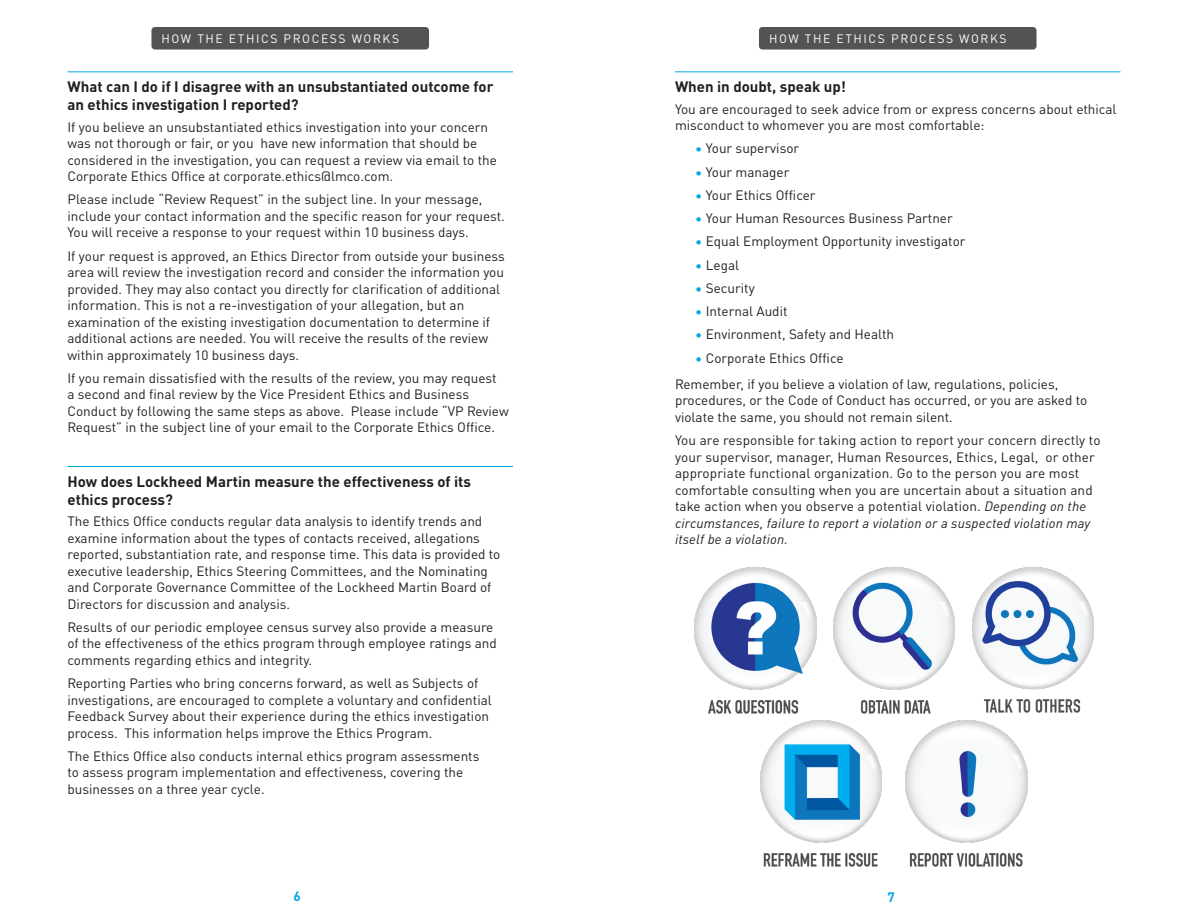
<style>
.page{position:relative;width:1188px;height:918px;background:#fff}
.page>*{position:absolute;margin:0;border:0;box-sizing:border-box;transform-origin:0 0}
.Question_with_rule_a{font:700 15px/18px "DINOT";color:#231f20}
.t1{font:13.5px/16.5px "DINOT";color:#231f20}
.t2{font:700 13.5px "DINOT";color:#00a8e2}
.t3{font:12.15px "DINOT";letter-spacing:.13em;color:#fff}
.s1{color:#00a8e2}
.s2{font-style:italic}
</style>
<div class="page">
<div style="left:151px;top:27px;width:278px;height:23px;background:#535355;border-radius:4px"></div>
<div style="left:759px;top:27px;width:278px;height:23px;background:#535355;border-radius:4px"></div>
<hr style="left:675px;top:71px;width:445px;height:1px;background:#00a8e2">
<hr style="left:68px;top:71px;width:445px;height:1px;background:#00a8e2">
<hr style="left:68px;top:466px;width:445px;height:1px;background:#00a8e2">
<img style="left:695px;top:568px;width:121px;height:146px">
<img style="left:760px;top:721px;width:121px;height:146px">
<img style="left:906px;top:721px;width:121px;height:146px">
<img style="left:833px;top:568px;width:121px;height:146px">
<img style="left:973px;top:568px;width:121px;height:145px">
<p class="t3" style="left:162px;top:29px;width:239px">HOW THE ETHICS PROCESS WORKS</p>
<p class="t3" style="left:769px;top:29px;width:239px">HOW THE ETHICS PROCESS WORKS</p>
<p class="Question_with_rule_a" style="left:68px;top:77px;width:427px">What can I do if I disagree with an unsubstantiated outcome for an ethics investigation I reported?</p>
<p class="t1" style="left:68px;top:117px;width:431px">If you believe an unsubstantiated ethics investigation into your concern was not thorough or fair, or you have new information that should be considered in the investigation, you can request a review via email to the Corporate Ethics Office at corporate.ethics@lmco.com.</p>
<p class="t1" style="left:68px;top:190px;width:439px">Please include “Review Request” in the subject line. In your message, include your contact information and the specific reason for your request.<br>You will receive a response to your request within 10 business days.</p>
<p class="t1" style="left:68px;top:246px;width:439px">If your request is approved, an Ethics Director from outside your business area will review the investigation record and consider the information you provided. They may also contact you directly for clarification of additional information. This is not a re-investigation of your allegation, but an examination of the existing investigation documentation to determine if additional actions are needed. You will receive the results of the review within approximately 10 business days.</p>
<p class="t1" style="left:68px;top:369px;width:443px">If you remain dissatisfied with the results of the review, you may request<br>a second and final review by the Vice President Ethics and Business Conduct by following the same steps as above. Please include “VP Review Request” in the subject line of your email to the Corporate Ethics Office.</p>
<p class="Question_with_rule_a" style="left:68px;top:471px;width:405px">How does Lockheed Martin measure the effectiveness of its ethics process?</p>
<p class="t1" style="left:68px;top:512px;width:434px">The Ethics Office conducts regular data analysis to identify trends and examine information about the types of contacts received, allegations reported, substantiation rate, and response time. This data is provided to executive leadership, Ethics Steering Committees, and the Nominating and Corporate Governance Committee of the Lockheed Martin Board of Directors for discussion and analysis.</p>
<p class="t1" style="left:68px;top:618px;width:431px">Results of our periodic employee census survey also provide a measure of the effectiveness of the ethics program through employee ratings and comments regarding ethics and integrity.</p>
<p class="t1" style="left:68px;top:674px;width:426px">Reporting Parties who bring concerns forward, as well as Subjects of investigations, are encouraged to complete a voluntary and confidential Feedback Survey about their experience during the ethics investigation process. This information helps improve the Ethics Program.</p>
<p class="t1" style="left:68px;top:747px;width:413px">The Ethics Office also conducts internal ethics program assessments to assess program implementation and effectiveness, covering the businesses on a three year cycle.</p>
<p class="t2" style="left:293px;top:886px;width:9px">6</p>
<p class="Question_with_rule_a" style="left:675px;top:77px;width:173px">When in doubt, speak up!</p>
<p class="t1" style="left:675px;top:99px;width:443px">You are encouraged to seek advice from or express concerns about ethical misconduct to whomever you are most comfortable:</p>
<p class="t1" style="left:695px;top:139px;width:106px"><span class="s1">•</span> Your supervisor</p>
<p class="t1" style="left:695px;top:162px;width:96px"><span class="s1">•</span> Your manager</p>
<p class="t1" style="left:695px;top:186px;width:122px"><span class="s1">•</span> Your Ethics Officer</p>
<p class="t1" style="left:695px;top:209px;width:259px"><span class="s1">•</span> Your Human Resources Business Partner</p>
<p class="t1" style="left:695px;top:232px;width:272px"><span class="s1">•</span> Equal Employment Opportunity investigator</p>
<p class="t1" style="left:695px;top:255px;width:45px"><span class="s1">•</span> Legal</p>
<p class="t1" style="left:695px;top:279px;width:61px"><span class="s1">•</span> Security</p>
<p class="t1" style="left:695px;top:302px;width:94px"><span class="s1">•</span> Internal Audit</p>
<p class="t1" style="left:695px;top:325px;width:200px"><span class="s1">•</span> Environment, Safety and Health</p>
<p class="t1" style="left:695px;top:348px;width:150px"><span class="s1">•</span> Corporate Ethics Office</p>
<p class="t1" style="left:675px;top:375px;width:414px">Remember, if you believe a violation of law, regulations, policies, procedures, or the Code of Conduct has occurred, or you are asked to violate the same, you should not remain silent.</p>
<p class="t1" style="left:675px;top:431px;width:427px">You are responsible for taking action to report your concern directly to your supervisor, manager, Human Resources, Ethics, Legal, or other appropriate functional organization. Go to the person you are most comfortable consulting when you are uncertain about a situation and take action when you observe a potential violation. <span class="s2">Depending on the circumstances, failure to report a violation or a suspected violation may itself be a violation.</span></p>
<p class="t2" style="left:887px;top:886px;width:9px">7</p>
</div>
